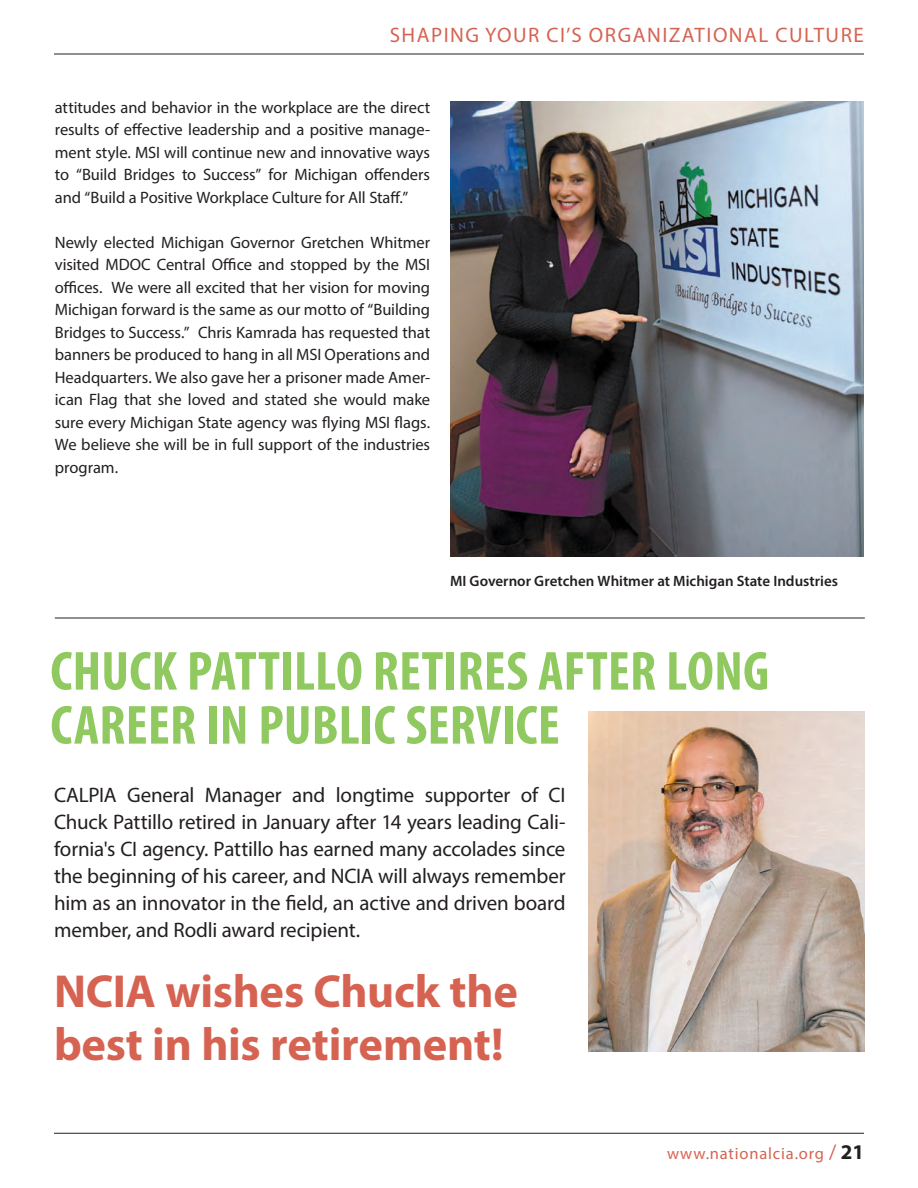
<style>
.page{position:relative;width:918px;height:1188px;background:#fff}
.page>*{position:absolute;margin:0;border:0;box-sizing:border-box;transform-origin:0 0}
.t1{font:700 condensed 55.5px/54px "Myriad Pro";letter-spacing:.005em;color:#8fc95f}
.t2{font:700 46.5px/52.5px "Myriad Pro";letter-spacing:-.005em;color:#d66352}
.t3{font:21px/27px "Myriad Pro";letter-spacing:-.01em;color:#231f20;text-align:justify}
.t4{font:21px "Myriad Pro";letter-spacing:.07em;color:#d66352}
.t5{font:16.5px/22.5px "Myriad Pro";letter-spacing:-.005em;color:#231f20;text-align:justify}
.t6{font:16.5px "Myriad Pro";letter-spacing:.05em;color:#d66352}
.t7{font:600 15px "Myriad Pro";color:#231f20}
.s1{font-size:21px}
.s2{font-weight:700;font-size:21px;color:#231f20}
</style>
<div class="page">
<hr style="left:54px;top:1133px;width:810px;height:1px;background:#231f20">
<hr style="left:54px;top:54px;width:810px;height:1px;background:#231f20">
<img style="left:450px;top:102px;width:414px;height:454px">
<hr style="left:55px;top:618px;width:810px;height:1px;background:#231f20">
<img style="left:588px;top:711px;width:277px;height:340px">
<p class="t4" style="left:390px;top:22px;width:476px">SHAPING YOUR CI’S ORGANIZATIONAL CULTURE</p>
<p class="t5" style="left:55px;top:95px;width:377px">attitudes and behavior in the workplace are the direct results of effective leadership and a positive manage&shy;ment style. MSI will continue new and innovative ways to “Build Bridges to Success” for Michigan offenders and “Build a Positive Workplace Culture for All Staff.”</p>
<p class="t5" style="left:55px;top:230px;width:377px">Newly elected Michigan Governor Gretchen Whitmer visited MDOC Central Office and stopped by the MSI offices. We were all excited that her vision for moving Michigan forward is the same as our motto of “Building Bridges to Success.” Chris Kamrada has requested that banners be produced to hang in all MSI Operations and Headquarters. We also gave her a prisoner made Amer&shy;ican Flag that she loved and stated she would make sure every Michigan State agency was flying MSI flags.<br>We believe she will be in full support of the industries program.</p>
<p class="t7" style="left:450px;top:571px;width:390px">MI Governor Gretchen Whitmer at Michigan State Industries</p>
<h1 class="t1" style="left:50px;top:643px;width:720px">CHUCK PATTILLO RETIRES AFTER LONG<br>CAREER IN PUBLIC SERVICE</h1>
<p class="t3" style="left:54px;top:781px;width:513px">CALPIA General Manager and longtime supporter of CI Chuck Pattillo retired in January after 14 years leading Cali&shy;fornia's CI agency. Pattillo has earned many accolades since the beginning of his career, and NCIA will always remember him as an innovator in the field, an active and driven board member, and Rodli award recipient.</p>
<h2 class="t2" style="left:54px;top:964px;width:466px">NCIA wishes Chuck the best in his retirement!</h2>
<p class="t6" style="left:667px;top:1143px;width:198px">www.nationalcia.org <span class="s1">/</span> <span class="s2">21</span></p>
</div>
